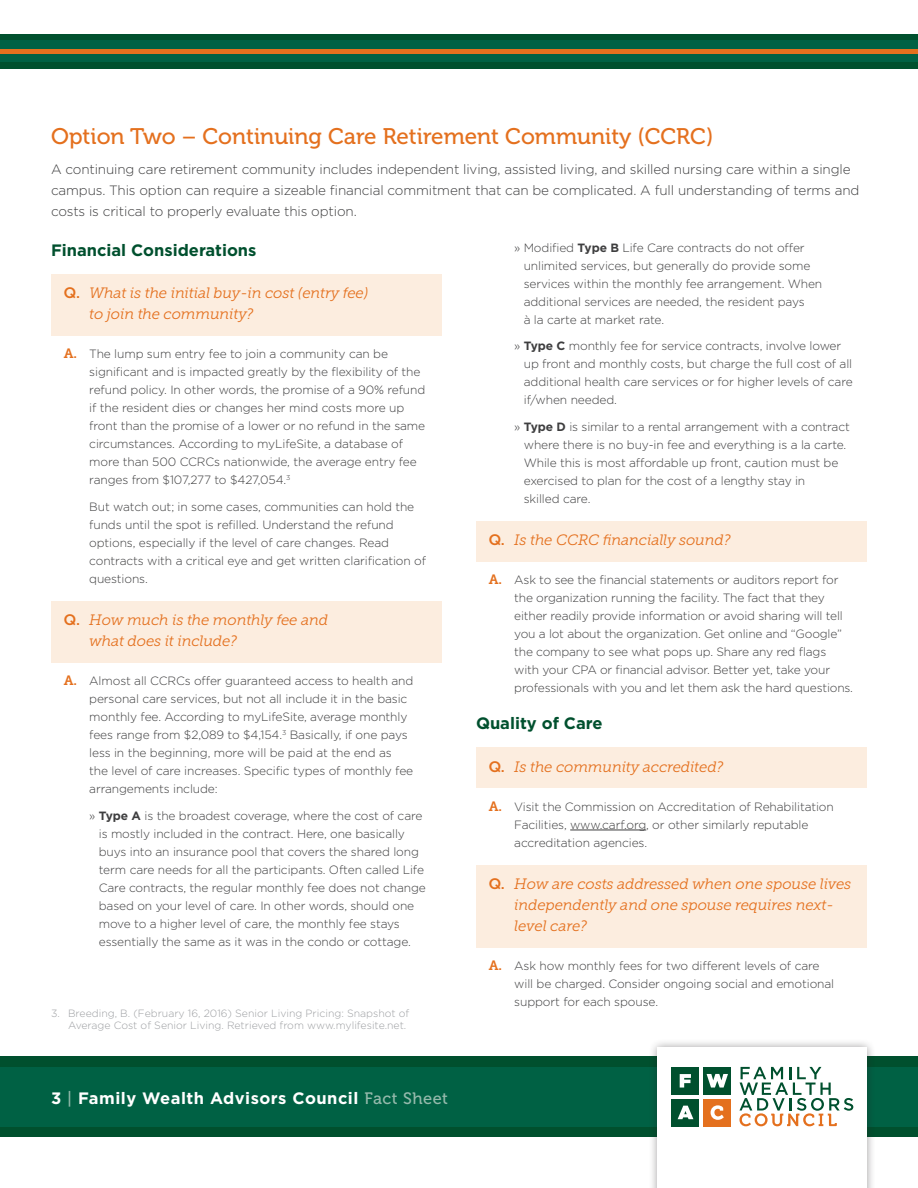
<style>
.page{position:relative;width:918px;height:1188px;background:#fff}
.page>*{position:absolute;margin:0;border:0;box-sizing:border-box;transform-origin:0 0}
.t1{font:22.5px "Museo 500";color:#e4701e}
.t2{font:700 16.5px "Gotham";letter-spacing:.03em;color:#fff}
.t3{font:700 16.5px "Gotham";color:#00502e}
.t4{font:italic 15px/21px "Museo Slab 300";letter-spacing:-.01em;color:#e4701e}
.t5{font:300 13.5px/21px "Gotham";letter-spacing:-.01em;color:#3e3e3f}
.t6{font:300 12px/18px "Gotham";letter-spacing:-.01em;color:#3e3e3f}
.t7{font:300 10.5px/12px "Gotham";color:#9d9fa2;text-align:right}
.s1{font-family:"Museo Slab 700";font-style:normal}
.s2{font-family:"Museo Slab 700";font-weight:400;font-size:13.5px;color:#e4701e}
.s3{font-weight:700}
.s4{font-family:"Museo 500";font-weight:400;color:#94b9ab}
</style>
<div class="page">
<div style="left:0;top:1056px;width:918px;height:81px;background:#00502e"></div>
<div style="left:0;top:1067px;width:918px;height:59px;background:#006144"></div>
<div style="left:649px;top:1039px;width:227px;height:149px;background:#231f20;opacity:.45"></div>
<div style="left:658px;top:1048px;width:209px;height:140px;background:#fff"></div>
<svg style="left:739px;top:1067px;width:114px;height:59px"></svg>
<div style="left:672px;top:1067px;width:27px;height:27px;background:#00502e"></div>
<svg style="left:680px;top:1074px;width:11px;height:14px"></svg>
<div style="left:704px;top:1067px;width:27px;height:27px;background:#00502e"></div>
<svg style="left:707px;top:1074px;width:21px;height:14px"></svg>
<div style="left:672px;top:1099px;width:27px;height:27px;background:#00502e"></div>
<svg style="left:678px;top:1106px;width:15px;height:13px"></svg>
<div style="left:704px;top:1099px;width:27px;height:27px;background:#e4701e"></div>
<svg style="left:711px;top:1105px;width:13px;height:15px"></svg>
<div style="left:0;top:34px;width:918px;height:34px;background:#00502e"></div>
<div style="left:0;top:41px;width:918px;height:21px;background:#006144"></div>
<hr style="left:0;top:49px;width:918px;height:4px;background:#e4701e">
<div style="left:51px;top:274px;width:391px;height:61px;background:#fceddf"></div>
<div style="left:51px;top:601px;width:391px;height:61px;background:#fceddf"></div>
<div style="left:476px;top:521px;width:391px;height:41px;background:#fceddf"></div>
<div style="left:476px;top:747px;width:391px;height:41px;background:#fceddf"></div>
<hr style="left:570px;top:830px;width:76px;height:1px;background:#3e3e3f">
<div style="left:476px;top:865px;width:391px;height:83px;background:#fceddf"></div>
<h1 class="t1" style="left:51px;top:124px;width:664px">Option Two – Continuing Care Retirement Community (CCRC)</h1>
<p class="t5" style="left:51px;top:158px;width:810px">A continuing care retirement community includes independent living, assisted living, and skilled nursing care within a single campus. This option can require a sizeable financial commitment that can be complicated. A full understanding of terms and costs is critical to properly evaluate this option.</p>
<h2 class="t3" style="left:51px;top:239px;width:207px">Financial Considerations</h2>
<p class="t4" style="left:89px;top:282px;width:281px;text-indent:-26px"><span class="s1">Q.</span> What is the initial buy-in cost (entry fee) to join the community?</p>
<p class="t6" style="left:89px;top:345px;width:338px;text-indent:-26px"><span class="s2">A.</span> The lump sum entry fee to join a community can be significant and is impacted greatly by the flexibility of the refund policy. In other words, the promise of a 90% refund if the resident dies or changes her mind costs more up front than the promise of a lower or no refund in the same circumstances. According to myLifeSite, a database of more than 500 CCRCs nationwide, the average entry fee ranges from $107,277 to $427,054.<sup>3</sup></p>
<p class="t6" style="left:89px;top:497px;width:338px">But watch out; in some cases, communities can hold the funds until the spot is refilled. Understand the refund options, especially if the level of care changes. Read contracts with a critical eye and get written clarification of questions.</p>
<p class="t4" style="left:89px;top:609px;width:240px;text-indent:-26px"><span class="s1">Q.</span> How much is the monthly fee and what does it include?</p>
<p class="t6" style="left:89px;top:672px;width:326px;text-indent:-26px"><span class="s2">A.</span> Almost all CCRCs offer guaranteed access to health and personal care services, but not all include it in the basic monthly fee. According to myLifeSite, average monthly fees range from $2,089 to $4,154.<sup>3</sup> Basically, if one pays less in the beginning, more will be paid at the end as the level of care increases. Specific types of monthly fee arrangements include:</p>
<p class="t6" style="left:99px;top:806px;width:329px;text-indent:-10px">» <span class="s3">Type A</span> is the broadest coverage, where the cost of care is mostly included in the contract. Here, one basically buys into an insurance pool that covers the shared long term care needs for all the participants. Often called Life Care contracts, the regular monthly fee does not change based on your level of care. In other words, should one move to a higher level of care, the monthly fee stays essentially the same as it was in the condo or cottage.</p>
<p class="t7" style="left:51px;top:1007px;width:360px">3. Breeding, B. (February 16, 2016) Senior Living Pricing: Snapshot of<br>Average Cost of Senior Living. Retrieved from www.mylifesite.net.</p>
<h2 class="t2" style="left:51px;top:1087px;width:399px">3 <span class="s4">|</span> Family Wealth Advisors Council <span class="s4">Fact Sheet</span></h2>
<p class="t6" style="left:524px;top:238px;width:300px;text-indent:-9px">» Modified <span class="s3">Type B</span> Life Care contracts do not offer unlimited services, but generally do provide some services within the monthly fee arrangement. When additional services are needed, the resident pays<br>à la carte at market rate.</p>
<p class="t6" style="left:524px;top:337px;width:330px;text-indent:-10px">» <span class="s3">Type C</span> monthly fee for service contracts, involve lower up front and monthly costs, but charge the full cost of all additional health care services or for higher levels of care if/when needed.</p>
<p class="t6" style="left:524px;top:417px;width:328px;text-indent:-10px">» <span class="s3">Type D</span> is similar to a rental arrangement with a contract where there is no buy-in fee and everything is a la carte.<br>While this is most affordable up front, caution must be exercised to plan for the cost of a lengthy stay in<br>skilled care.</p>
<p class="t4" style="left:489px;top:530px;width:244px"><span class="s1">Q.</span> Is the CCRC financially sound?</p>
<p class="t6" style="left:514px;top:571px;width:340px;text-indent:-26px"><span class="s2">A.</span> Ask to see the financial statements or auditors report for the organization running the facility. The fact that they either readily provide information or avoid sharing will tell you a lot about the organization. Get online and “Google” the company to see what pops up. Share any red flags with your CPA or financial advisor. Better yet, take your professionals with you and let them ask the hard questions.</p>
<h2 class="t3" style="left:476px;top:712px;width:128px">Quality of Care</h2>
<p class="t4" style="left:489px;top:756px;width:236px"><span class="s1">Q.</span> Is the community accredited?</p>
<p class="t6" style="left:514px;top:797px;width:321px;text-indent:-26px"><span class="s2">A.</span> Visit the Commission on Accreditation of Rehabilitation<br>Facilities, www.carf.org, or other similarly reputable accreditation agencies.</p>
<p class="t4" style="left:514px;top:873px;width:339px;text-indent:-26px"><span class="s1">Q.</span> How are costs addressed when one spouse lives independently and one spouse requires next&shy;level care?</p>
<p class="t6" style="left:514px;top:957px;width:321px;text-indent:-26px"><span class="s2">A.</span> Ask how monthly fees for two different levels of care will be charged. Consider ongoing social and emotional support for each spouse.</p>
</div>
